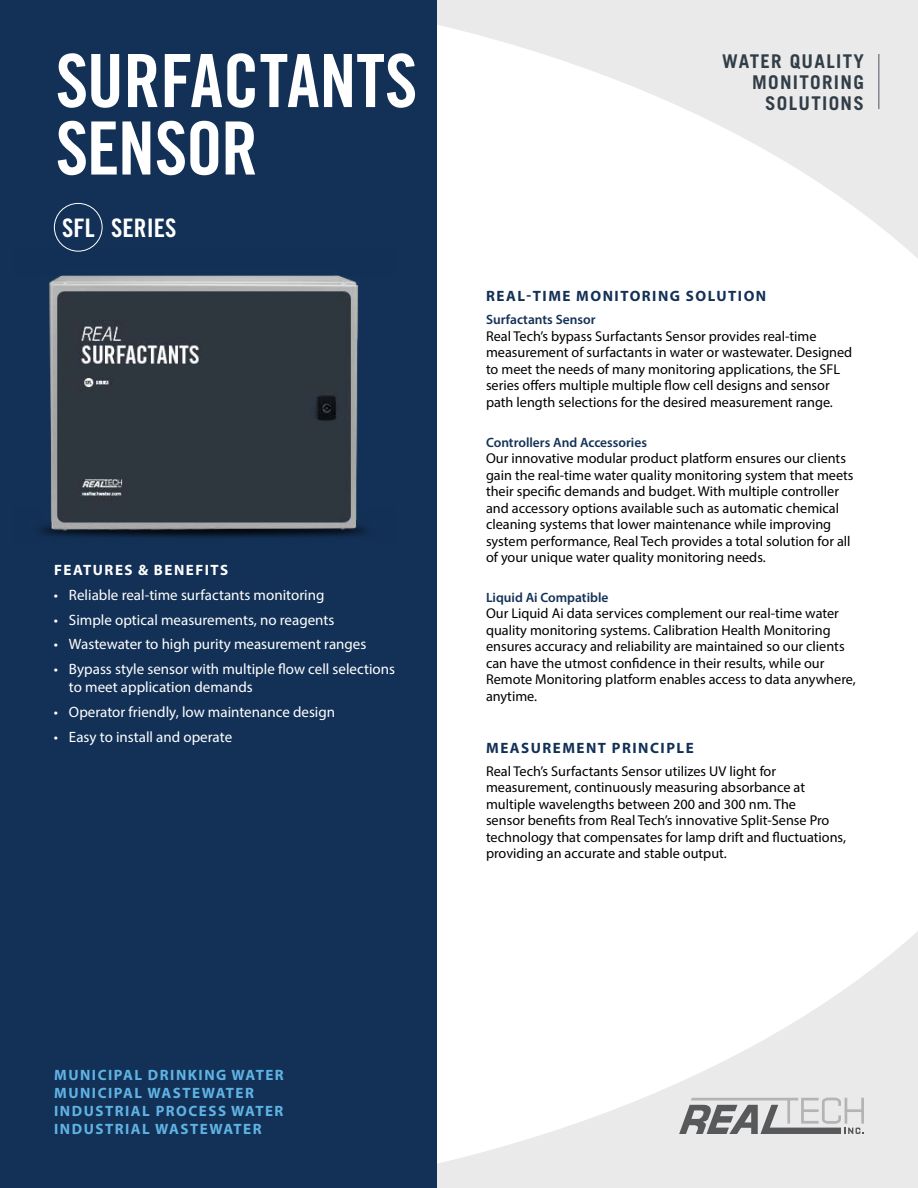
<style>
.page{position:relative;width:918px;height:1188px;background:#fff}
.page>*{position:absolute;margin:0;border:0;box-sizing:border-box;transform-origin:0 0}
.t1{font:73.5px "Trade Gothic LT Std Bd Cn 20";color:#fff}
.t2{font:25.5px "Trade Gothic LT Std Bd Cn 20";color:#fff}
.t3{font:700 18.9px/21px "Trade Gothic LT Std";letter-spacing:.07em;color:#313e48;text-align:right}
.t4{font:15px/18px "Myriad Pro";color:#fff}
.t5{font:700 15px/18px "Myriad Pro";letter-spacing:.1em;color:#5fb3e4}
.t6{font:700 15px "Myriad Pro";letter-spacing:.1em;color:#133156}
.t7{font:700 15px "Myriad Pro";letter-spacing:.1em;color:#fff}
.t8{font:14.25px/16.5px "Myriad Pro";color:#000}
.t9{font:600 13.5px "Myriad Pro";color:#133156}
</style>
<div class="page">
<svg style="left:436px;top:918px;width:482px;height:270px"></svg>
<svg style="left:436px;top:0;width:482px;height:269px"></svg>
<div style="left:0;top:0;width:436px;height:1188px;background:#133156"></div>
<svg style="left:679px;top:1098px;width:185px;height:36px"></svg>
<hr style="left:878px;top:54px;width:2px;height:55px;background:#83858d">
<img style="left:39px;top:248px;width:327px;height:290px">
<div style="left:54px;top:203px;width:48px;height:49px;border:1px solid #fff;border-radius:50%"></div>
<h1 class="t1" style="left:56px;top:36px;width:363px">SURFACTANTS</h1>
<h1 class="t1" style="left:56px;top:104px;width:204px">SENSOR</h1>
<h2 class="t2" style="left:62px;top:212px;width:116px">SFL SERIES</h2>
<p class="t7" style="left:54px;top:560px;width:176px">FEATURES &amp; BENEFITS</p>
<p class="t4" style="left:54px;top:585px;width:272px">• Reliable real-time surfactants monitoring</p>
<p class="t4" style="left:54px;top:610px;width:282px">• Simple optical measurements, no reagents</p>
<p class="t4" style="left:54px;top:635px;width:314px">• Wastewater to high purity measurement ranges</p>
<p class="t4" style="left:69px;top:660px;width:328px;text-indent:-15px">• Bypass style sensor with multiple flow cell selections to meet application demands</p>
<p class="t4" style="left:54px;top:702px;width:283px">• Operator friendly, low maintenance design</p>
<p class="t4" style="left:54px;top:727px;width:180px">• Easy to install and operate</p>
<h3 class="t3" style="left:722px;top:50px;width:143px">WATER QUALITY<br>MONITORING</h3>
<h3 class="t3" style="left:765px;top:92px;width:100px">SOLUTIONS</h3>
<p class="t6" style="left:486px;top:286px;width:282px">REAL-TIME MONITORING SOLUTION</p>
<p class="t9" style="left:486px;top:311px;width:111px">Surfactants Sensor</p>
<p class="t8" style="left:486px;top:328px;width:368px">Real Tech’s bypass Surfactants Sensor provides real-time measurement of surfactants in water or wastewater. Designed to meet the needs of many monitoring applications, the SFL series offers multiple multiple flow cell designs and sensor path length selections for the desired measurement range.</p>
<p class="t9" style="left:486px;top:434px;width:163px">Controllers And Accessories</p>
<p class="t8" style="left:486px;top:450px;width:369px">Our innovative modular product platform ensures our clients gain the real-time water quality monitoring system that meets their specific demands and budget. With multiple controller and accessory options available such as automatic chemical cleaning systems that lower maintenance while improving system performance, Real Tech provides a total solution for all of your unique water quality monitoring needs.</p>
<p class="t9" style="left:486px;top:589px;width:124px">Liquid Ai Compatible</p>
<p class="t8" style="left:486px;top:605px;width:371px">Our Liquid Ai data services complement our real-time water quality monitoring systems. Calibration Health Monitoring ensures accuracy and reliability are maintained so our clients can have the utmost confidence in their results, while our Remote Monitoring platform enables access to data anywhere, anytime.</p>
<p class="t6" style="left:486px;top:738px;width:209px">MEASUREMENT PRINCIPLE</p>
<p class="t8" style="left:486px;top:763px;width:362px">Real Tech’s Surfactants Sensor utilizes UV light for measurement, continuously measuring absorbance at multiple wavelengths between 200 and 300 nm. The<br>sensor benefits from Real Tech’s innovative Split-Sense Pro technology that compensates for lamp drift and fluctuations, providing an accurate and stable output.</p>
<p class="t5" style="left:54px;top:1065px;width:231px">MUNICIPAL DRINKING WATER<br>MUNICIPAL WASTEWATER<br>INDUSTRIAL PROCESS WATER<br>INDUSTRIAL WASTEWATER</p>
</div>
